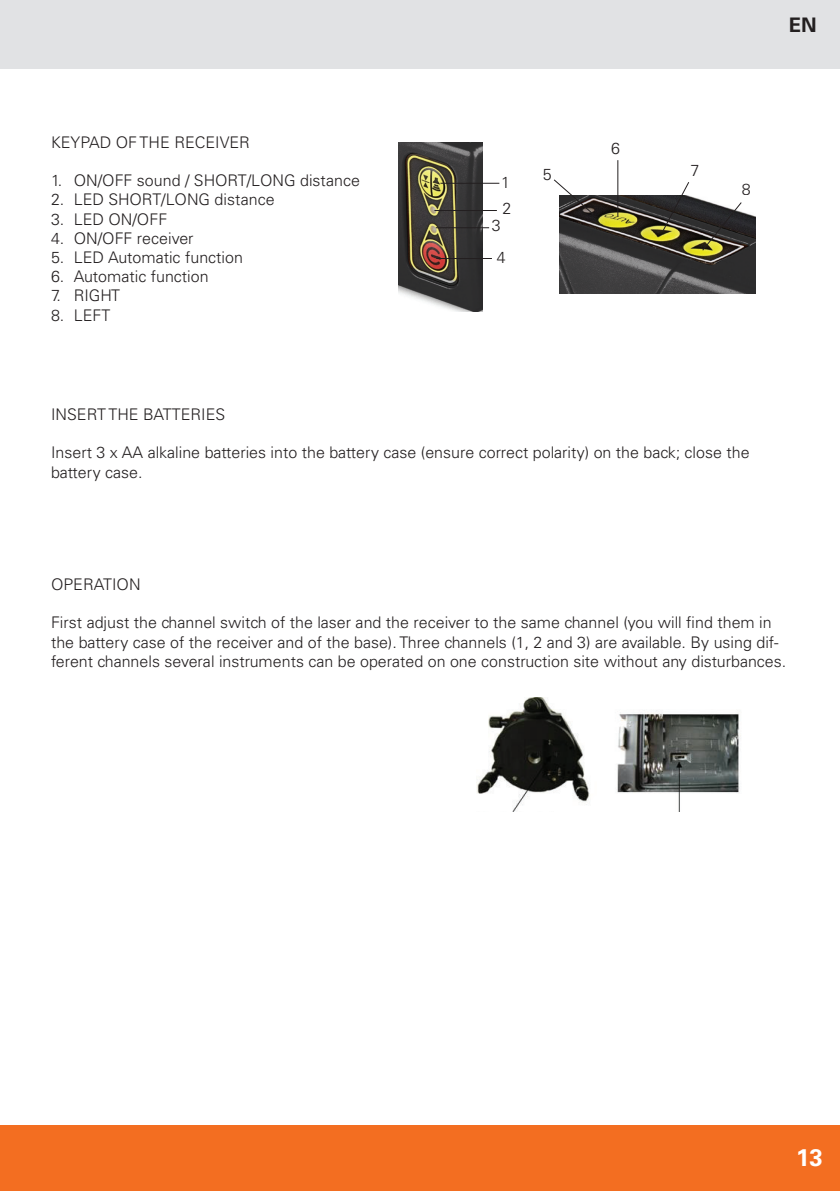
<style>
.page{position:relative;width:840px;height:1191px;background:#fff}
.page>*{position:absolute;margin:0;border:0;box-sizing:border-box;transform-origin:0 0}
.t1{font:700 24px "Univers LT Std";color:#fff}
.t2{font:700 20px "Univers LT Std";color:#231f20}
.t3{font:300 16px/19.2px "Univers LT Std";color:#231f20}
</style>
<div class="page">
<div style="left:0;top:1125px;width:839px;height:66px;background:#f36e21"></div>
<div style="left:0;top:0;width:839px;height:68px;background:#e1e2e4"></div>
<img style="left:398px;top:143px;width:84px;height:168px">
<hr style="left:440px;top:183px;width:59px;height:1px;background:#231f20">
<hr style="left:434px;top:210px;width:62px;height:1px;background:#231f20">
<hr style="left:435px;top:227px;width:54px;height:1px;background:#231f20">
<hr style="left:436px;top:258px;width:55px;height:1px;background:#231f20">
<img style="left:559px;top:195px;width:195px;height:98px">
<svg style="left:554px;top:179px;width:39px;height:35px"></svg>
<hr style="left:617px;top:160px;width:1px;height:57px;background:#231f20">
<svg style="left:662px;top:182px;width:27px;height:49px"></svg>
<svg style="left:701px;top:202px;width:40px;height:49px;background:#4e4c41"></svg>
<img style="left:476px;top:697px;width:265px;height:114px">
<p class="t2" style="left:788px;top:13px;width:29px">EN</p>
<p class="t3" style="left:51px;top:132px;width:200px">KEYPAD OF THE RECEIVER</p>
<p class="t3" style="left:51px;top:171px;width:310px">1. ON/OFF sound / SHORT/LONG distance</p>
<p class="t3" style="left:51px;top:190px;width:225px">2. LED SHORT/LONG distance</p>
<p class="t3" style="left:51px;top:209px;width:118px">3. LED ON/OFF</p>
<p class="t3" style="left:51px;top:228px;width:144px">4. ON/OFF receiver</p>
<p class="t3" style="left:51px;top:248px;width:193px">5. LED Automatic function</p>
<p class="t3" style="left:51px;top:267px;width:159px">6. Automatic function</p>
<p class="t3" style="left:51px;top:286px;width:71px">7. RIGHT</p>
<p class="t3" style="left:51px;top:305px;width:61px">8. LEFT</p>
<p class="t3" style="left:501px;top:173px;width:10px">1</p>
<p class="t3" style="left:502px;top:198px;width:10px">2</p>
<p class="t3" style="left:491px;top:216px;width:10px">3</p>
<p class="t3" style="left:496px;top:247px;width:10px">4</p>
<p class="t3" style="left:611px;top:139px;width:10px">6</p>
<p class="t3" style="left:542px;top:165px;width:10px">5</p>
<p class="t3" style="left:690px;top:160px;width:10px">7</p>
<p class="t3" style="left:741px;top:180px;width:10px">8</p>
<p class="t3" style="left:51px;top:405px;width:175px">INSERT THE BATTERIES</p>
<p class="t3" style="left:51px;top:443px;width:699px">Insert 3 x AA alkaline batteries into the battery case (ensure correct polarity) on the back; close the battery case.</p>
<p class="t3" style="left:51px;top:575px;width:91px">OPERATION</p>
<p class="t3" style="left:51px;top:613px;width:736px">First adjust the channel switch of the laser and the receiver to the same channel (you will find them in the battery case of the receiver and of the base). Three channels (1, 2 and 3) are available. By using dif&shy;ferent channels several instruments can be operated on one construction site without any disturbances.</p>
<h1 class="t1" style="left:795px;top:1143px;width:28px">13</h1>
</div>
